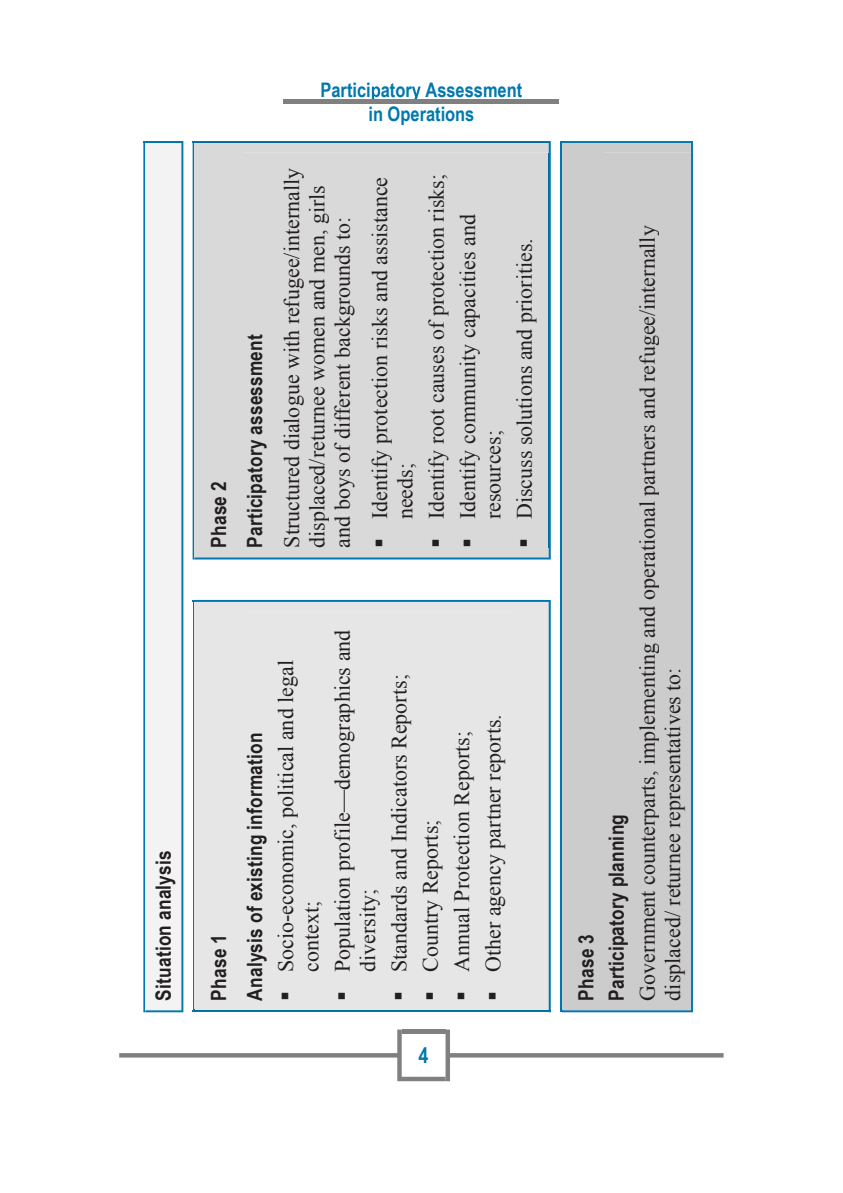
<style>
.page{position:relative;width:843px;height:1193px;background:#fff}
.page>*{position:absolute;margin:0;border:0;box-sizing:border-box;transform-origin:0 0}
.t1{font:22px/25.4px "Times New Roman";color:#231f20}
.t2{font:700 22px "Arial Narrow";color:#0078ae}
.t3{font:700 21px/36.2px "Arial Narrow";letter-spacing:.01em;color:#231f20}
.t4{font:700 20px "Arial Narrow";color:#0078ae}
</style>
<div class="page">
<svg style="left:372px;top:86px;width:8px;height:13px"></svg>
<svg style="left:412px;top:87px;width:8px;height:12px"></svg>
<div style="left:284px;top:99px;width:275px;height:5px;background:#808080"></div>
<svg style="left:119px;top:1029px;width:604px;height:52px"></svg>
<svg style="left:143px;top:141px;width:40px;height:871px"></svg>
<svg style="left:192px;top:600px;width:2px;height:412px"></svg>
<svg style="left:192px;top:143px;width:2px;height:416px"></svg>
<hr style="left:192px;top:141px;width:356px;height:2px;background:#0078ae">
<div style="left:194px;top:601px;width:355px;height:409px;background:#e6e6e6"></div>
<div style="left:194px;top:143px;width:355px;height:414px;background:#d9d9d9"></div>
<hr style="left:548px;top:153px;width:1px;height:394px;background:#006b9c">
<hr style="left:560px;top:141px;width:2px;height:871px;background:#0078ae">
<div style="left:562px;top:141px;width:130px;height:871px;background:#ccc"></div>
<hr style="left:562px;top:1010px;width:128px;height:1px;background:#006796">
<hr style="left:562px;top:143px;width:128px;height:1px;background:#006796">
<svg style="left:282px;top:992px;width:6px;height:6px"></svg>
<svg style="left:338px;top:992px;width:7px;height:6px"></svg>
<svg style="left:395px;top:992px;width:6px;height:6px"></svg>
<svg style="left:426px;top:992px;width:7px;height:6px"></svg>
<svg style="left:458px;top:992px;width:6px;height:6px"></svg>
<svg style="left:489px;top:992px;width:6px;height:6px"></svg>
<svg style="left:376px;top:539px;width:6px;height:7px"></svg>
<svg style="left:432px;top:539px;width:7px;height:7px"></svg>
<svg style="left:464px;top:539px;width:6px;height:7px"></svg>
<svg style="left:520px;top:539px;width:7px;height:7px"></svg>
<p class="t3" style="left:145px;top:1000px;width:151px;rotate:-90deg">Situation analysis</p>
<p class="t4" style="left:320px;top:78px;width:203px">Partici ator Assessment</p>
<p class="t4" style="left:368px;top:102px;width:107px">in Operations</p>
<p class="t3" style="left:200px;top:547px;width:215px;rotate:-90deg">Phase 2<br>Participatory assessment</p>
<p class="t1" style="left:279px;top:547px;width:381px;rotate:-90deg">Structured dialogue with refugee/internally displaced/returnee women and men, girls and boys of different backgrounds to:</p>
<p class="t1" style="left:367px;top:519px;width:344px;rotate:-90deg">Identify protection risks and assistance needs;</p>
<p class="t1" style="left:420px;top:519px;width:347px;line-height:31.4px;rotate:-90deg">Identify root causes of protection risks;<br>Identify community capacities and</p>
<p class="t1" style="left:477px;top:519px;width:283px;line-height:31.2px;rotate:-90deg">resources;<br>Discuss solutions and priorities.</p>
<p class="t3" style="left:200px;top:1000px;width:269px;rotate:-90deg">Phase 1<br>Analysis of existing information</p>
<p class="t1" style="left:273px;top:971px;width:313px;rotate:-90deg">Socio-economic, political and legal context;</p>
<p class="t1" style="left:330px;top:971px;width:344px;rotate:-90deg">Population profile—demographics and diversity;</p>
<p class="t1" style="left:383px;top:971px;width:299px;line-height:31.4px;rotate:-90deg">Standards and Indicators Reports;<br>Country Reports;<br>Annual Protection Reports;<br>Other agency partner reports.</p>
<p class="t2" style="left:418px;top:1042px;width:12px">4</p>
<p class="t3" style="left:570px;top:1000px;width:188px;line-height:30.2px;rotate:-90deg">Phase 3<br>Participatory planning</p>
<p class="t1" style="left:634px;top:1000px;width:776px;rotate:-90deg">Government counterparts, implementing and operational partners and refugee/internally displaced/ returnee representatives to:</p>
</div>
